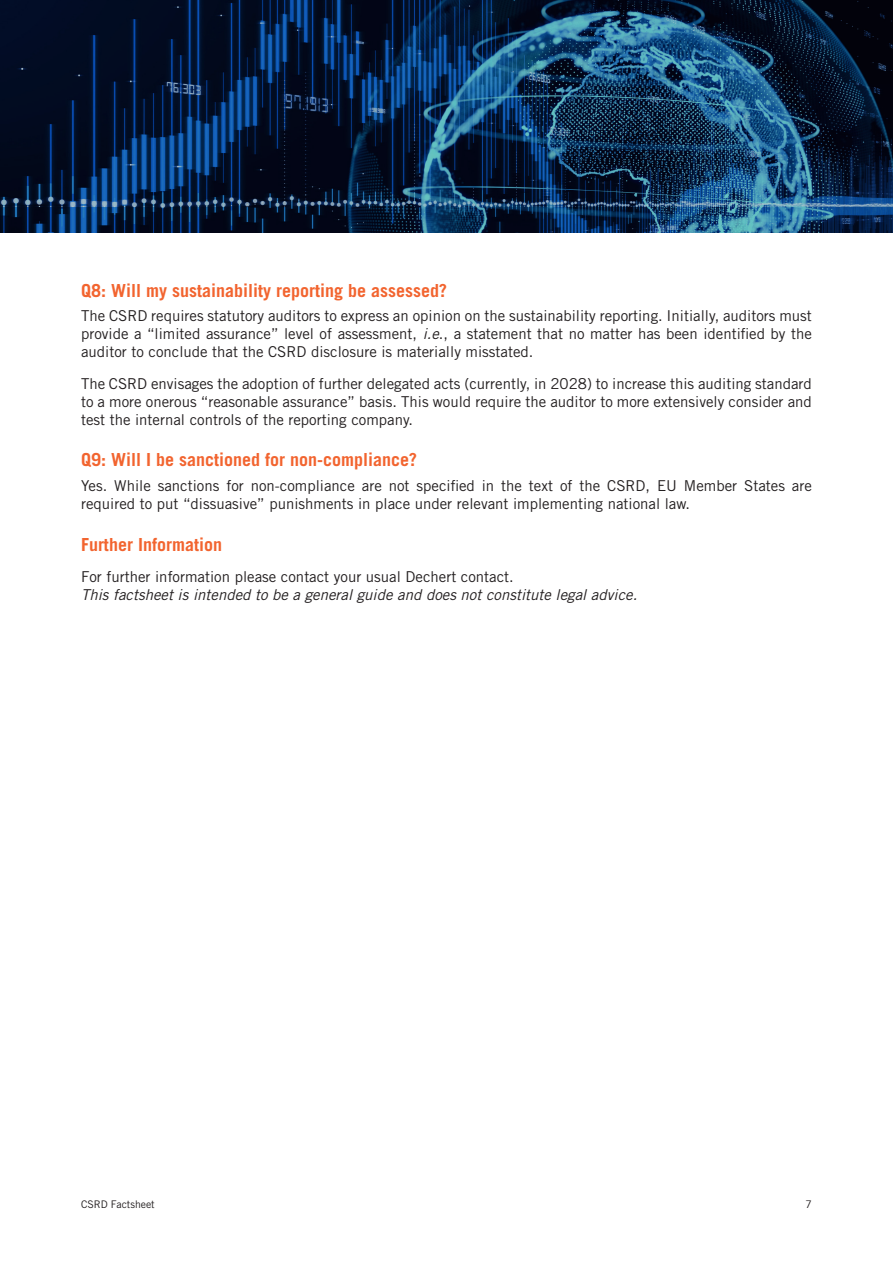
<style>
.page{position:relative;width:893px;height:1263px;background:#fff}
.page>*{position:absolute;margin:0;border:0;box-sizing:border-box;transform-origin:0 0}
.t1{font:700 18px "Trade Gothic LT Std";color:#f2642f}
.t2{font:15px/18px "Trade Gothic LT Std";color:#231f20;text-align:justify}
.t3{font:italic 15px "Trade Gothic LT Std";color:#231f20}
.t4{font:10.5px "Trade Gothic LT Std";letter-spacing:-.005em;color:#231f20}
.s1{font-style:italic}
</style>
<div class="page">
<svg style="left:0;top:0;width:893px;height:233px;background:#0c2a4b"></svg>
<p class="t1" style="left:81px;top:279px;width:367px">Q8: Will my sustainability reporting be assessed?</p>
<p class="t2" style="left:81px;top:307px;width:732px">The CSRD requires statutory auditors to express an opinion on the sustainability reporting. Initially, auditors must provide a “limited assurance” level of assessment, <span class="s1">i.e</span>., a statement that no matter has been identified by the auditor to conclude that the CSRD disclosure is materially misstated.</p>
<p class="t2" style="left:81px;top:374px;width:732px">The CSRD envisages the adoption of further delegated acts (currently, in 2028) to increase this auditing standard to a more onerous “reasonable assurance” basis. This would require the auditor to more extensively consider and test the internal controls of the reporting company.</p>
<p class="t1" style="left:81px;top:449px;width:338px">Q9: Will I be sanctioned for non-compliance?</p>
<p class="t2" style="left:81px;top:477px;width:732px">Yes. While sanctions for non-compliance are not specified in the text of the CSRD, EU Member States are required to put “dissuasive” punishments in place under relevant implementing national law.</p>
<p class="t1" style="left:81px;top:533px;width:142px">Further Information</p>
<p class="t2" style="left:81px;top:568px;width:434px">For further information please contact your usual Dechert contact.</p>
<p class="t3" style="left:81px;top:586px;width:558px">This factsheet is intended to be a general guide and does not constitute legal advice.</p>
<p class="t4" style="left:81px;top:1198px;width:75px">CSRD Factsheet</p>
<p class="t4" style="left:806px;top:1198px;width:8px">7</p>
</div>
